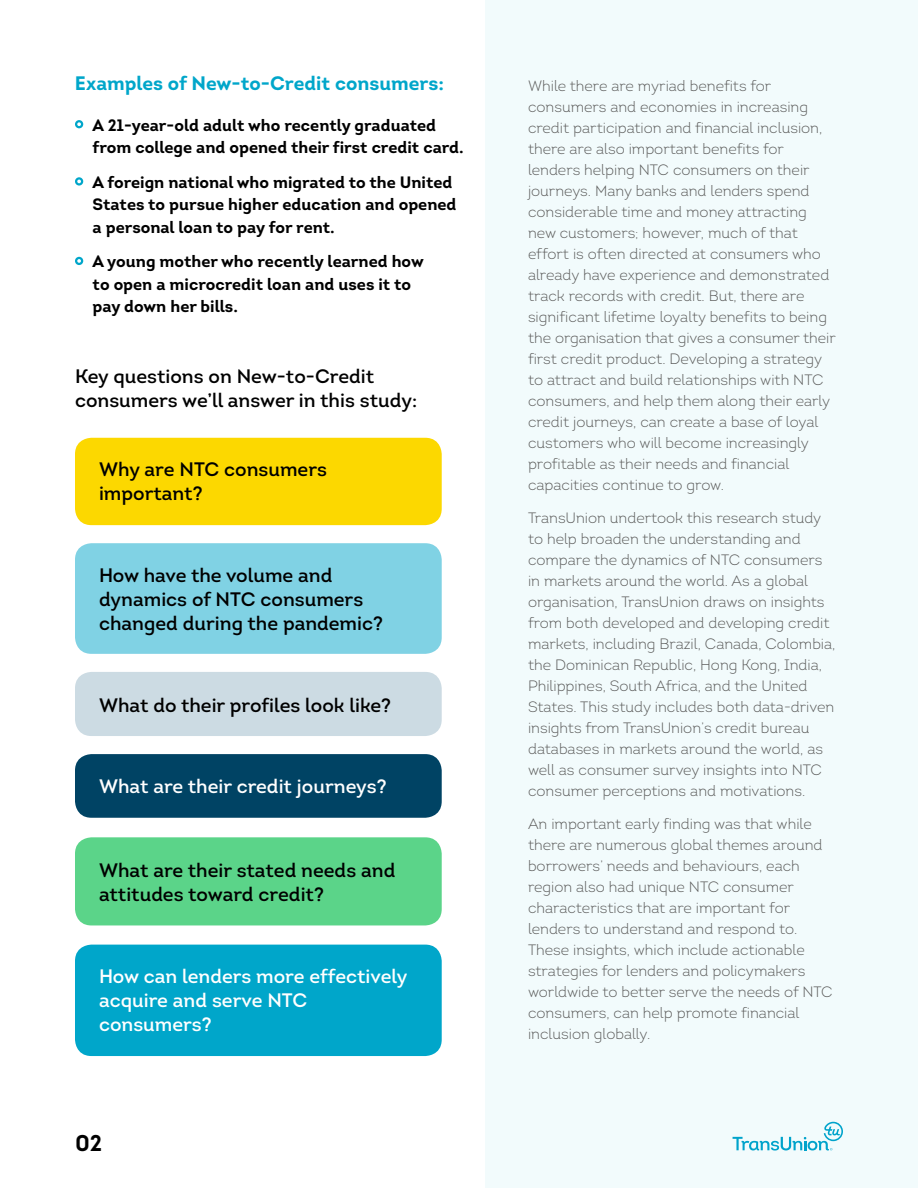
<style>
.page{position:relative;width:918px;height:1188px;background:#fff}
.page>*{position:absolute;margin:0;border:0;box-sizing:border-box;transform-origin:0 0}
.t1{font:700 22.8px "Intro";color:#000}
.t2{font:600 19.5px/24px "Intro";color:#000}
.t3{font:600 19.5px/24px "Intro";color:#fff}
.t4{font:700 19.5px "Intro";color:#00a6ca}
.t5{font:700 16.5px/22.5px "Intro";color:#000}
.t6{font:300 15px/21px "Intro";color:#575756}
</style>
<div class="page">
<div style="left:485px;top:0;width:433px;height:1188px;background:#f2fbfc"></div>
<div style="left:75px;top:837px;width:367px;height:88px;background:#5bd489;border-radius:16px"></div>
<div style="left:75px;top:672px;width:367px;height:64px;background:#ccdbe3;border-radius:16px"></div>
<div style="left:75px;top:438px;width:367px;height:87px;background:#fcd800;border-radius:16px"></div>
<div style="left:75px;top:543px;width:367px;height:111px;background:#80d2e4;border-radius:16px"></div>
<div style="left:75px;top:754px;width:367px;height:64px;background:#004364;border-radius:16px"></div>
<div style="left:75px;top:945px;width:367px;height:111px;background:#00a6ca;border-radius:16px"></div>
<svg style="left:733px;top:1122px;width:110px;height:29px"></svg>
<div style="left:75px;top:120px;width:8px;height:8px;border:2px solid #00a6ca;border-radius:50%"></div>
<div style="left:75px;top:177px;width:8px;height:9px;border:2px solid #00a6ca;border-radius:50%"></div>
<div style="left:75px;top:257px;width:8px;height:8px;border:2px solid #00a6ca;border-radius:50%"></div>
<h2 class="t4" style="left:75px;top:70px;width:371px">Examples of New-to-Credit consumers:</h2>
<p class="t5" style="left:93px;top:113px;width:373px">A 21-year-old adult who recently graduated from college and opened their first credit card.</p>
<p class="t5" style="left:93px;top:171px;width:365px">A foreign national who migrated to the United<br>States to pursue higher education and opened a personal loan to pay for rent.</p>
<p class="t5" style="left:93px;top:250px;width:333px">A young mother who recently learned how to open a microcredit loan and uses it to pay down her bills.</p>
<h2 class="t2" style="left:75px;top:365px;width:344px">Key questions on New-to-Credit consumers we’ll answer in this study:</h2>
<h2 class="t2" style="left:99px;top:458px;width:230px">Why are NTC consumers important?</h2>
<h2 class="t2" style="left:99px;top:563px;width:285px">How have the volume and dynamics of NTC consumers changed during the pandemic?</h2>
<h2 class="t2" style="left:99px;top:693px;width:294px">What do their profiles look like?</h2>
<h2 class="t3" style="left:99px;top:774px;width:289px">What are their credit journeys?</h2>
<h2 class="t2" style="left:99px;top:859px;width:298px">What are their stated needs and attitudes toward credit?</h2>
<h2 class="t3" style="left:99px;top:964px;width:310px">How can lenders more effectively acquire and serve NTC consumers?</h2>
<h1 class="t1" style="left:75px;top:1128px;width:29px">02</h1>
<p class="t6" style="left:528px;top:75px;width:309px">While there are myriad benefits for consumers and economies in increasing credit participation and financial inclusion, there are also important benefits for lenders helping NTC consumers on their journeys. Many banks and lenders spend considerable time and money attracting new customers; however, much of that effort is often directed at consumers who already have experience and demonstrated track records with credit. But, there are significant lifetime loyalty benefits to being the organisation that gives a consumer their first credit product. Developing a strategy to attract and build relationships with NTC consumers, and help them along their early credit journeys, can create a base of loyal customers who will become increasingly profitable as their needs and financial capacities continue to grow.</p>
<p class="t6" style="left:528px;top:507px;width:309px">TransUnion undertook this research study to help broaden the understanding and compare the dynamics of NTC consumers in markets around the world. As a global organisation, TransUnion draws on insights from both developed and developing credit markets, including Brazil, Canada, Colombia, the Dominican Republic, Hong Kong, India, Philippines, South Africa, and the United States. This study includes both data-driven insights from TransUnion’s credit bureau databases in markets around the world, as well as consumer survey insights into NTC consumer perceptions and motivations.</p>
<p class="t6" style="left:528px;top:813px;width:306px">An important early finding was that while there are numerous global themes around borrowers’ needs and behaviours, each region also had unique NTC consumer characteristics that are important for lenders to understand and respond to.<br>These insights, which include actionable strategies for lenders and policymakers worldwide to better serve the needs of NTC consumers, can help promote financial inclusion globally.</p>
</div>
